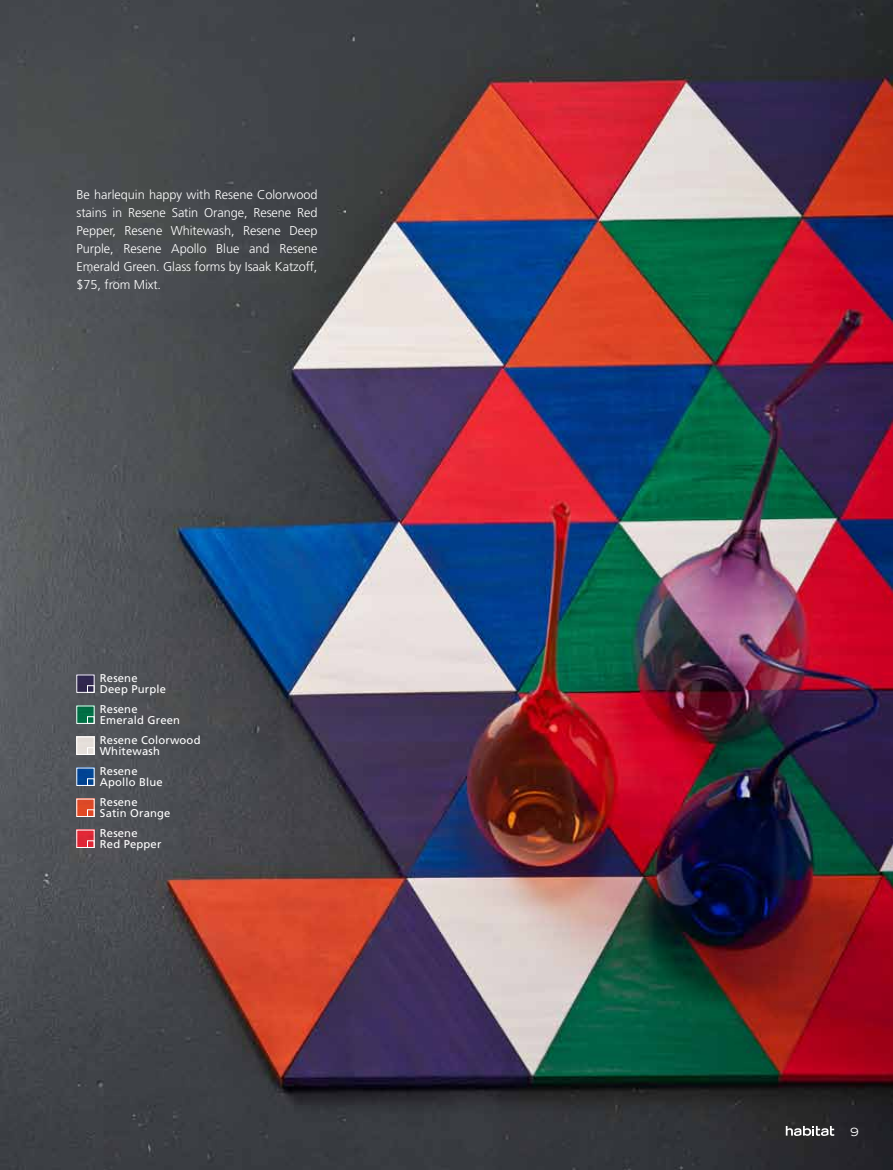
<style>
.page{position:relative;width:893px;height:1170px;background:#fff}
.page>*{position:absolute;margin:0;border:0;box-sizing:border-box;transform-origin:0 0}
.t1{font:300 12.75px/18px "Frutiger";letter-spacing:-.005em;color:#fff;text-align:justify}
.t2{font:11.25px/11.2px "Frutiger";letter-spacing:.015em;color:#fff}
.t3{font:expanded 11.25px "Trade Gothic LH";color:#fff}
</style>
<div class="page">
<img style="left:0;top:0;width:893px;height:1169px">
<img style="left:79px;top:676px;width:13px;height:14px">
<div style="left:87px;top:685px;width:7px;height:7px;border:1px solid #fff"></div>
<img style="left:79px;top:707px;width:13px;height:14px">
<div style="left:87px;top:716px;width:7px;height:7px;border:1px solid #fff"></div>
<img style="left:79px;top:738px;width:13px;height:14px">
<div style="left:77px;top:736px;width:17px;height:18px;border:1px solid #fff"></div>
<div style="left:87px;top:747px;width:7px;height:7px;border:1px solid #fff"></div>
<img style="left:79px;top:769px;width:13px;height:14px">
<div style="left:87px;top:778px;width:7px;height:7px;border:1px solid #fff"></div>
<img style="left:79px;top:800px;width:13px;height:14px">
<div style="left:87px;top:809px;width:7px;height:7px;border:1px solid #fff"></div>
<img style="left:79px;top:831px;width:13px;height:14px">
<div style="left:87px;top:840px;width:7px;height:7px;border:1px solid #fff"></div>
<svg style="left:786px;top:1125px;width:48px;height:10px"></svg>
<p class="t1" style="left:77px;top:186px;width:242px">Be harlequin happy with Resene Colorwood stains in Resene Satin Orange, Resene Red Pepper, Resene Whitewash, Resene Deep Purple, Resene Apollo Blue and Resene Emerald Green. Glass forms by Isaak Katzoff, $75, from Mixt.</p>
<p class="t2" style="left:100px;top:672px;width:68px">Resene<br>Deep Purple</p>
<p class="t2" style="left:100px;top:703px;width:82px">Resene<br>Emerald Green</p>
<p class="t2" style="left:100px;top:734px;width:102px">Resene Colorwood<br>Whitewash</p>
<p class="t2" style="left:100px;top:765px;width:64px">Resene<br>Apollo Blue</p>
<p class="t2" style="left:100px;top:796px;width:72px">Resene<br>Satin Orange</p>
<p class="t2" style="left:100px;top:827px;width:63px">Resene<br>Red Pepper</p>
<p class="t3" style="left:850px;top:1124px;width:10px">9</p>
</div>
